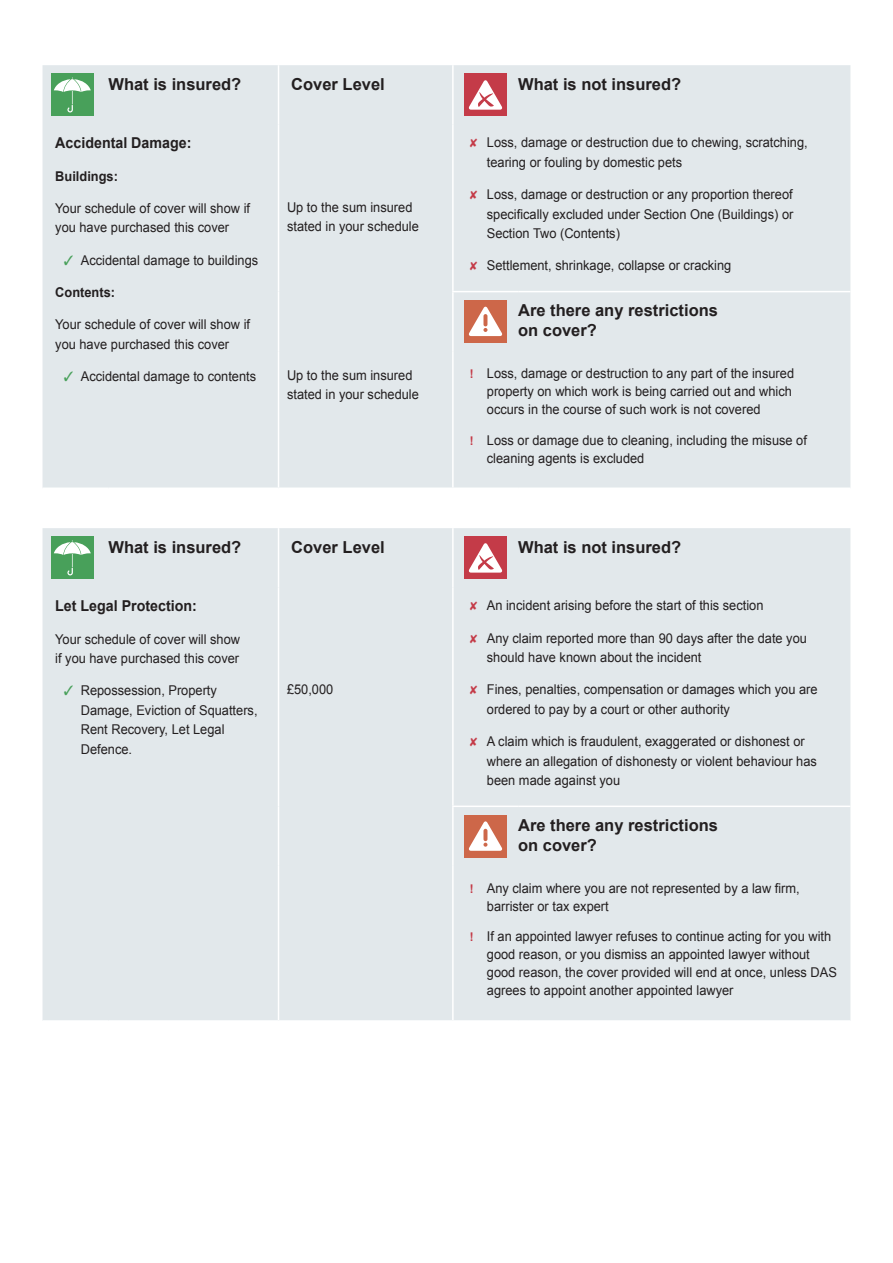
<style>
.page{position:relative;width:893px;height:1263px;background:#fff}
.page>*{position:absolute;margin:0;border:0;box-sizing:border-box;transform-origin:0 0}
.t1{font:700 16.5px/19.8px "Arial";color:#231f20}
.t2{font:700 15px "Arial";color:#231f20;scale:.95 1}
.t3{font:13.5px/19.5px "Arial";color:#231f20;scale:.95 1}
.t4{font:700 13.5px "Arial";color:#231f20;scale:.95 1}
.s1{color:#48a05a}
.s2{color:#c43b48}
.s3{font-weight:700;font-size:12px;color:#c43b48}
</style>
<div class="page">
<div style="left:43px;top:65px;width:807px;height:422px;background:#e2e8eb"></div>
<hr style="left:278px;top:125px;width:1px;height:167px;background:#fff">
<hr style="left:452px;top:125px;width:2px;height:166px;background:#fff">
<hr style="left:278px;top:292px;width:1px;height:59px;background:#fff">
<hr style="left:278px;top:351px;width:1px;height:136px;background:#fff">
<hr style="left:452px;top:351px;width:2px;height:136px;background:#fff">
<hr style="left:452px;top:292px;width:2px;height:59px;background:#fff">
<hr style="left:278px;top:65px;width:1px;height:60px;background:#fff">
<hr style="left:452px;top:65px;width:2px;height:60px;background:#fff">
<hr style="left:452px;top:291px;width:66px;height:1px;background:#fff">
<hr style="left:518px;top:291px;width:332px;height:1px;background:#fff">
<div style="left:51px;top:74px;width:43px;height:42px;background:#48a05a"></div>
<svg style="left:54px;top:77px;width:37px;height:35px"></svg>
<div style="left:464px;top:74px;width:43px;height:42px;background:#c43b48"></div>
<svg style="left:469px;top:80px;width:33px;height:30px"></svg>
<div style="left:464px;top:300px;width:43px;height:43px;background:#cd6749"></div>
<svg style="left:469px;top:307px;width:33px;height:29px"></svg>
<div style="left:43px;top:528px;width:807px;height:492px;background:#e2e8eb"></div>
<hr style="left:278px;top:588px;width:1px;height:218px;background:#fff">
<hr style="left:452px;top:588px;width:2px;height:217px;background:#fff">
<hr style="left:278px;top:806px;width:1px;height:60px;background:#fff">
<hr style="left:278px;top:866px;width:1px;height:154px;background:#fff">
<hr style="left:452px;top:866px;width:2px;height:154px;background:#fff">
<hr style="left:452px;top:807px;width:2px;height:59px;background:#fff">
<hr style="left:278px;top:528px;width:1px;height:60px;background:#fff">
<hr style="left:452px;top:528px;width:2px;height:60px;background:#fff">
<hr style="left:452px;top:805px;width:66px;height:2px;background:#fff">
<hr style="left:518px;top:805px;width:332px;height:2px;background:#fff">
<div style="left:51px;top:537px;width:43px;height:42px;background:#48a05a"></div>
<svg style="left:54px;top:540px;width:37px;height:35px"></svg>
<div style="left:464px;top:537px;width:43px;height:42px;background:#c43b48"></div>
<svg style="left:469px;top:543px;width:33px;height:30px"></svg>
<div style="left:464px;top:815px;width:43px;height:42px;background:#cd6749"></div>
<svg style="left:469px;top:821px;width:33px;height:30px"></svg>
<p class="t1" style="left:108px;top:75px;width:134px">What is insured?</p>
<p class="t1" style="left:291px;top:75px;width:95px">Cover Level</p>
<p class="t1" style="left:518px;top:75px;width:165px">What is not insured?</p>
<p class="t2" style="left:55px;top:133px;width:145px">Accidental Damage:</p>
<p class="t4" style="left:55px;top:167px;width:68px">Buildings:</p>
<p class="t3" style="left:55px;top:199px;width:207px">Your schedule of cover will show if you have purchased this cover</p>
<p class="t3" style="left:64px;top:250px;width:206px"><span class="s1">✓</span> Accidental damage to buildings</p>
<p class="t4" style="left:55px;top:283px;width:64px">Contents:</p>
<p class="t3" style="left:55px;top:315px;width:207px">Your schedule of cover will show if you have purchased this cover</p>
<p class="t3" style="left:64px;top:367px;width:204px"><span class="s1">✓</span> Accidental damage to contents</p>
<p class="t3" style="left:287px;top:197px;width:140px">Up to the sum insured stated in your schedule</p>
<p class="t3" style="left:287px;top:365px;width:140px">Up to the sum insured stated in your schedule</p>
<p class="t3" style="left:487px;top:133px;width:339px;text-indent:-17px"><span class="s2">✘</span> Loss, damage or destruction due to chewing, scratching, tearing or fouling by domestic pets</p>
<p class="t3" style="left:487px;top:185px;width:324px;text-align:justify;text-indent:-17px"><span class="s2">✘</span> Loss, damage or destruction or any proportion thereof specifically excluded under Section One (Buildings) or Section Two (Contents)</p>
<p class="t3" style="left:470px;top:256px;width:277px"><span class="s2">✘</span> Settlement, shrinkage, collapse or cracking</p>
<p class="t1" style="left:518px;top:301px;width:201px">Are there any restrictions on cover?</p>
<p class="t3" style="left:487px;top:364px;width:325px;line-height:18px;text-indent:-17px"><span class="s3">!</span> Loss, damage or destruction to any part of the insured property on which work is being carried out and which occurs in the course of such work is not covered</p>
<p class="t3" style="left:487px;top:431px;width:338px;line-height:18px;text-indent:-17px"><span class="s3">!</span> Loss or damage due to cleaning, including the misuse of cleaning agents is excluded</p>
<p class="t1" style="left:108px;top:538px;width:134px">What is insured?</p>
<p class="t1" style="left:291px;top:538px;width:95px">Cover Level</p>
<p class="t1" style="left:518px;top:538px;width:165px">What is not insured?</p>
<p class="t2" style="left:55px;top:596px;width:151px">Let Legal Protection:</p>
<p class="t3" style="left:55px;top:629px;width:196px">Your schedule of cover will show if you have purchased this cover</p>
<p class="t3" style="left:81px;top:681px;width:188px;text-indent:-17px"><span class="s1">✓</span> Repossession, Property<br>Damage, Eviction of Squatters,<br>Rent Recovery, Let Legal<br>Defence.</p>
<p class="t3" style="left:287px;top:680px;width:50px">£50,000</p>
<p class="t3" style="left:470px;top:596px;width:311px"><span class="s2">✘</span> An incident arising before the start of this section</p>
<p class="t3" style="left:487px;top:628px;width:338px;text-indent:-17px"><span class="s2">✘</span> Any claim reported more than 90 days after the date you should have known about the incident</p>
<p class="t3" style="left:487px;top:680px;width:350px;text-indent:-17px"><span class="s2">✘</span> Fines, penalties, compensation or damages which you are ordered to pay by a court or other authority</p>
<p class="t3" style="left:487px;top:732px;width:349px;text-indent:-17px"><span class="s2">✘</span> A claim which is fraudulent, exaggerated or dishonest or where an allegation of dishonesty or violent behaviour has been made against you</p>
<p class="t1" style="left:518px;top:816px;width:201px">Are there any restrictions on cover?</p>
<p class="t3" style="left:487px;top:879px;width:331px;line-height:18px;text-indent:-17px"><span class="s3">!</span> Any claim where you are not represented by a law firm, barrister or tax expert</p>
<p class="t3" style="left:487px;top:928px;width:370px;line-height:18px;text-indent:-17px"><span class="s3">!</span> If an appointed lawyer refuses to continue acting for you with good reason, or you dismiss an appointed lawyer without good reason, the cover provided will end at once, unless DAS agrees to appoint another appointed lawyer</p>
</div>
